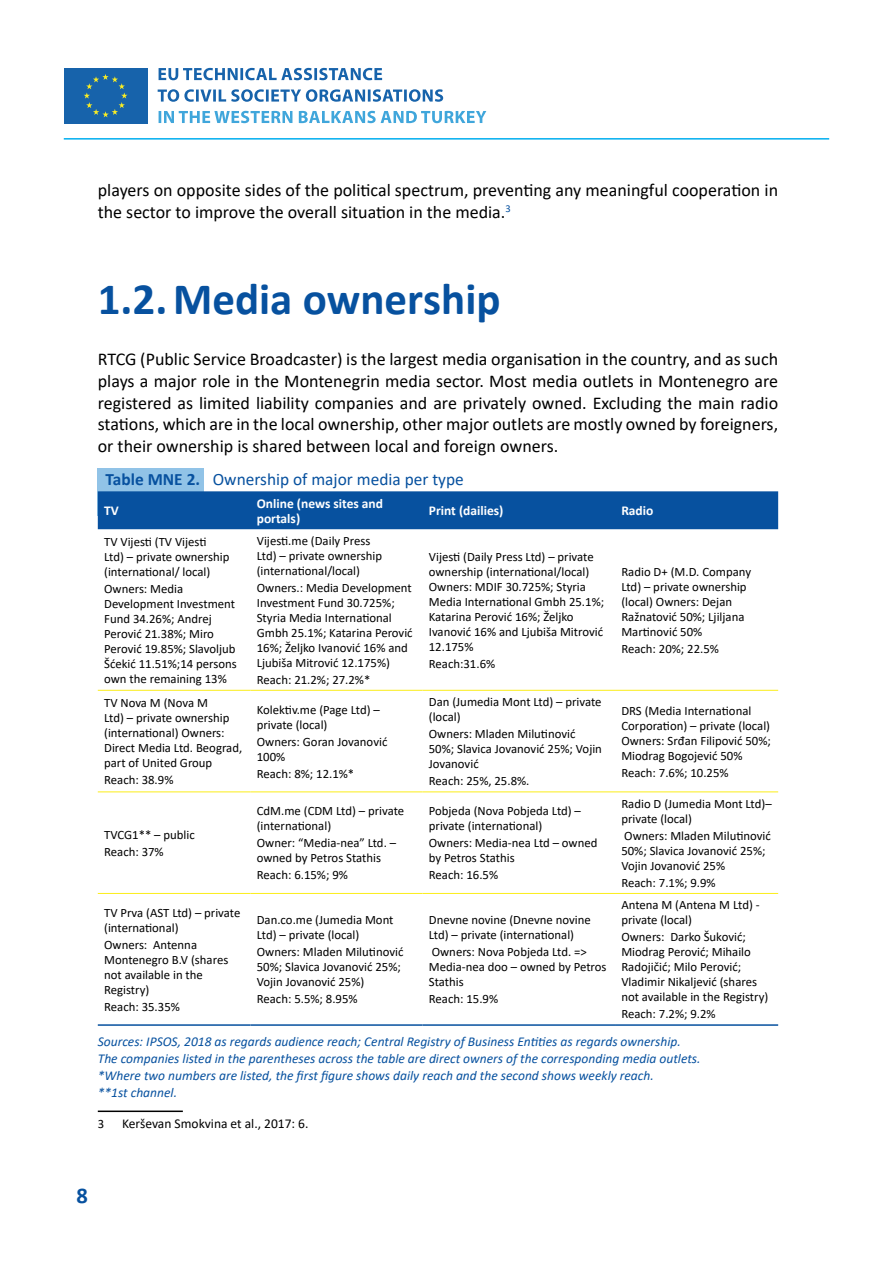
<style>
.page{position:relative;width:893px;height:1263px;background:#fff}
.page>*{position:absolute;margin:0;border:0;box-sizing:border-box;transform-origin:0 0}
.t1{font:700 45px "Calibri";color:#07519f}
.t2{font:700 22.5px "Calibri";color:#07519f}
.t3{font:18px/21.6px "Calibri";color:#000}
.t4{font:17.4px "Calibri";color:#07519f}
.t5{font:italic 13.5px/17.1px "Calibri";color:#07519f}
.t6{font:700 13.5px/15px "Calibri";color:#fff}
.t7{font:13.5px "Calibri";color:#000}
.t8{font:12.75px/15px "Calibri";color:#000}
.s1{font-weight:700}
</style>
<div class="page">
<div style="left:64px;top:68px;width:83px;height:55px;background:#1763ab"></div>
<svg style="left:84px;top:74px;width:43px;height:43px"></svg>
<svg style="left:159px;top:111px;width:327px;height:12px"></svg>
<svg style="left:158px;top:89px;width:285px;height:13px"></svg>
<svg style="left:159px;top:68px;width:223px;height:12px"></svg>
<hr style="left:64px;top:138px;width:765px;height:2px;background:#00aeef">
<div style="left:98px;top:468px;width:106px;height:47px;background:#91c3e7"></div>
<div style="left:98px;top:491px;width:680px;height:38px;background:#07519f"></div>
<svg style="left:98px;top:792px;width:680px;height:101px"></svg>
<hr style="left:98px;top:791px;width:152px;height:1px;background:#fbee23">
<hr style="left:250px;top:791px;width:172px;height:1px;background:#fbee23">
<hr style="left:422px;top:791px;width:193px;height:1px;background:#fbee23">
<hr style="left:615px;top:791px;width:163px;height:1px;background:#fbee23">
<hr style="left:98px;top:690px;width:152px;height:1px;background:#fbee23">
<hr style="left:250px;top:690px;width:172px;height:1px;background:#fbee23">
<hr style="left:422px;top:690px;width:193px;height:1px;background:#fbee23">
<hr style="left:615px;top:690px;width:163px;height:1px;background:#fbee23">
<hr style="left:98px;top:893px;width:152px;height:1px;background:#fbee23">
<hr style="left:250px;top:893px;width:172px;height:1px;background:#fbee23">
<hr style="left:422px;top:893px;width:193px;height:1px;background:#fbee23">
<hr style="left:615px;top:893px;width:163px;height:1px;background:#fbee23">
<hr style="left:98px;top:1024px;width:152px;height:2px;background:#07519f">
<hr style="left:250px;top:1024px;width:172px;height:2px;background:#07519f">
<hr style="left:422px;top:1024px;width:193px;height:2px;background:#07519f">
<hr style="left:615px;top:1024px;width:163px;height:2px;background:#07519f">
<hr style="left:98px;top:1110px;width:85px;height:2px;background:#000">
<h3 class="t3" style="left:98px;top:179px;width:682px">players on opposite sides of the political spectrum, preventing any meaningful cooperation in the sector to improve the overall situation in the media.<sup>3</sup></h3>
<h1 class="t1" style="left:98px;top:267px;width:404px">1.2. Media ownership</h1>
<p class="t3" style="left:98px;top:348px;width:682px;text-align:justify">RTCG (Public Service Broadcaster) is the largest media organisation in the country, and as such plays a major role in the Montenegrin media sector. Most media outlets in Montenegro are registered as limited liability companies and are privately owned. Excluding the main radio stations, which are in the local ownership, other major outlets are mostly owned by foreigners, or their ownership is shared between local and foreign owners.</p>
<h3 class="t4" style="left:106px;top:467px;width:360px"><span class="s1">Table MNE 2.</span> Ownership of major media per type</h3>
<p class="t6" style="left:104px;top:503px;width:16px">TV</p>
<p class="t6" style="left:257px;top:496px;width:128px">Online (news sites and portals)</p>
<p class="t6" style="left:429px;top:503px;width:76px">Print (dailies)</p>
<p class="t6" style="left:621px;top:503px;width:34px">Radio</p>
<p class="t8" style="left:104px;top:534px;width:127px">TV Vijesti (TV Vijesti<br>Ltd) – private ownership (international/ local)</p>
<p class="t8" style="left:104px;top:581px;width:134px">Owners: Media<br>Development Investment<br>Fund 34.26%; Andrej<br>Perović 21.38%; Miro<br>Perović 19.85%; Slavoljub<br>Šćekić 11.51%;14 persons own the remaining 13%</p>
<p class="t8" style="left:257px;top:532px;width:127px">Vijesti.me (Daily Press<br>Ltd) – private ownership (international/local)</p>
<p class="t8" style="left:257px;top:580px;width:157px">Owners.: Media Development<br>Investment Fund 30.725%;<br>Styria Media International<br>Gmbh 25.1%; Katarina Perović<br>16%; Željko Ivanović 16% and<br>Ljubiša Mitrović 12.175%)</p>
<p class="t8" style="left:257px;top:672px;width:115px">Reach: 21.2%; 27.2%*</p>
<p class="t8" style="left:429px;top:549px;width:177px">Vijesti (Daily Press Ltd) – private ownership (international/local)<br>Owners: MDIF 30.725%; Styria<br>Media International Gmbh 25.1%;<br>Katarina Perović 16%; Željko<br>Ivanović 16% and Ljubiša Mitrović<br>12.175%</p>
<p class="t8" style="left:429px;top:656px;width:68px">Reach:31.6%</p>
<p class="t8" style="left:621px;top:563px;width:131px">Radio D+ (M.D. Company<br>Ltd) – private ownership (local) Owners: Dejan<br>Ražnatović 50%; Ljiljana<br>Martinović 50%</p>
<p class="t8" style="left:621px;top:641px;width:99px">Reach: 20%; 22.5%</p>
<p class="t8" style="left:104px;top:695px;width:140px">TV Nova M (Nova M<br>Ltd) – private ownership (international) Owners:<br>Direct Media Ltd. Beograd, part of United Group</p>
<p class="t8" style="left:104px;top:772px;width:71px">Reach: 38.9%</p>
<p class="t8" style="left:104px;top:825px;width:92px;line-height:17.1px">TVCG1** – public<br>Reach: 37%</p>
<p class="t8" style="left:257px;top:701px;width:125px">Kolektiv.me (Page Ltd) – private (local)</p>
<p class="t8" style="left:257px;top:734px;width:132px">Owners: Goran Jovanović<br>100%</p>
<p class="t8" style="left:257px;top:766px;width:99px">Reach: 8%; 12.1%*</p>
<p class="t8" style="left:257px;top:803px;width:149px">CdM.me (CDM Ltd) – private (international)</p>
<p class="t8" style="left:257px;top:835px;width:141px">Owner: “Media-nea” Ltd. – owned by Petros Stathis</p>
<p class="t8" style="left:257px;top:867px;width:93px">Reach: 6.15%; 9%</p>
<p class="t8" style="left:429px;top:694px;width:174px">Dan (Jumedia Mont Ltd) – private (local)</p>
<p class="t8" style="left:429px;top:726px;width:175px">Owners: Mladen Milutinović<br>50%; Slavica Jovanović 25%; Vojin<br>Jovanović</p>
<p class="t8" style="left:429px;top:773px;width:102px">Reach: 25%, 25.8%.</p>
<p class="t8" style="left:429px;top:803px;width:154px">Pobjeda (Nova Pobjeda Ltd) – private (international)</p>
<p class="t8" style="left:429px;top:835px;width:170px">Owners: Media-nea Ltd – owned by Petros Stathis</p>
<p class="t8" style="left:429px;top:867px;width:71px">Reach: 16.5%</p>
<p class="t8" style="left:621px;top:702px;width:151px">DRS (Media International<br>Corporation) – private (local)<br>Owners: Srđan Filipović 50%;<br>Miodrag Bogojević 50%</p>
<p class="t8" style="left:621px;top:765px;width:109px">Reach: 7.6%; 10.25%</p>
<p class="t8" style="left:621px;top:795px;width:152px">Radio D (Jumedia Mont Ltd)– private (local)</p>
<p class="t8" style="left:621px;top:828px;width:151px">Owners: Mladen Milutinović<br>50%; Slavica Jovanović 25%;<br>Vojin Jovanović 25%</p>
<p class="t8" style="left:621px;top:875px;width:96px">Reach: 7.1%; 9.9%</p>
<p class="t8" style="left:621px;top:897px;width:140px">Antena M (Antena M Ltd) - private (local)</p>
<p class="t8" style="left:621px;top:929px;width:148px">Owners: Darko Šuković;<br>Miodrag Perović; Mihailo<br>Radojičić; Milo Perović;<br>Vladimir Nikaljević (shares not available in the Registry)</p>
<p class="t8" style="left:621px;top:1006px;width:96px">Reach: 7.2%; 9.2%</p>
<p class="t5" style="left:98px;top:1032px;width:604px">Sources: IPSOS, 2018 as regards audience reach; Central Registry of Business Entities as regards ownership.<br>The companies listed in the parentheses across the table are direct owners of the corresponding media outlets. *Where two numbers are listed, the first figure shows daily reach and the second shows weekly reach.<br>**1st channel.</p>
<p class="t8" style="left:98px;top:1115px;width:8px">3</p>
<p class="t7" style="left:122px;top:1114px;width:188px">Kerševan Smokvina et al., 2017: 6.</p>
<p class="t8" style="left:104px;top:904px;width:138px">TV Prva (AST Ltd) – private (international)</p>
<p class="t8" style="left:104px;top:937px;width:126px">Owners: Antenna<br>Montenegro B.V (shares not available in the<br>Registry)</p>
<p class="t8" style="left:104px;top:999px;width:77px">Reach: 35.35%</p>
<p class="t8" style="left:429px;top:912px;width:163px">Dnevne novine (Dnevne novine<br>Ltd) – private (international)</p>
<p class="t8" style="left:429px;top:944px;width:179px">Owners: Nova Pobjeda Ltd. =&gt;<br>Media-nea doo – owned by Petros<br>Stathis</p>
<p class="t8" style="left:429px;top:991px;width:71px">Reach: 15.9%</p>
<p class="t8" style="left:257px;top:912px;width:138px">Dan.co.me (Jumedia Mont<br>Ltd) – private (local)</p>
<p class="t8" style="left:257px;top:944px;width:148px">Owners: Mladen Milutinović<br>50%; Slavica Jovanović 25%;<br>Vojin Jovanović 25%)</p>
<p class="t8" style="left:257px;top:991px;width:102px">Reach: 5.5%; 8.95%</p>
<h2 class="t2" style="left:77px;top:1179px;width:13px">8</h2>
</div>
